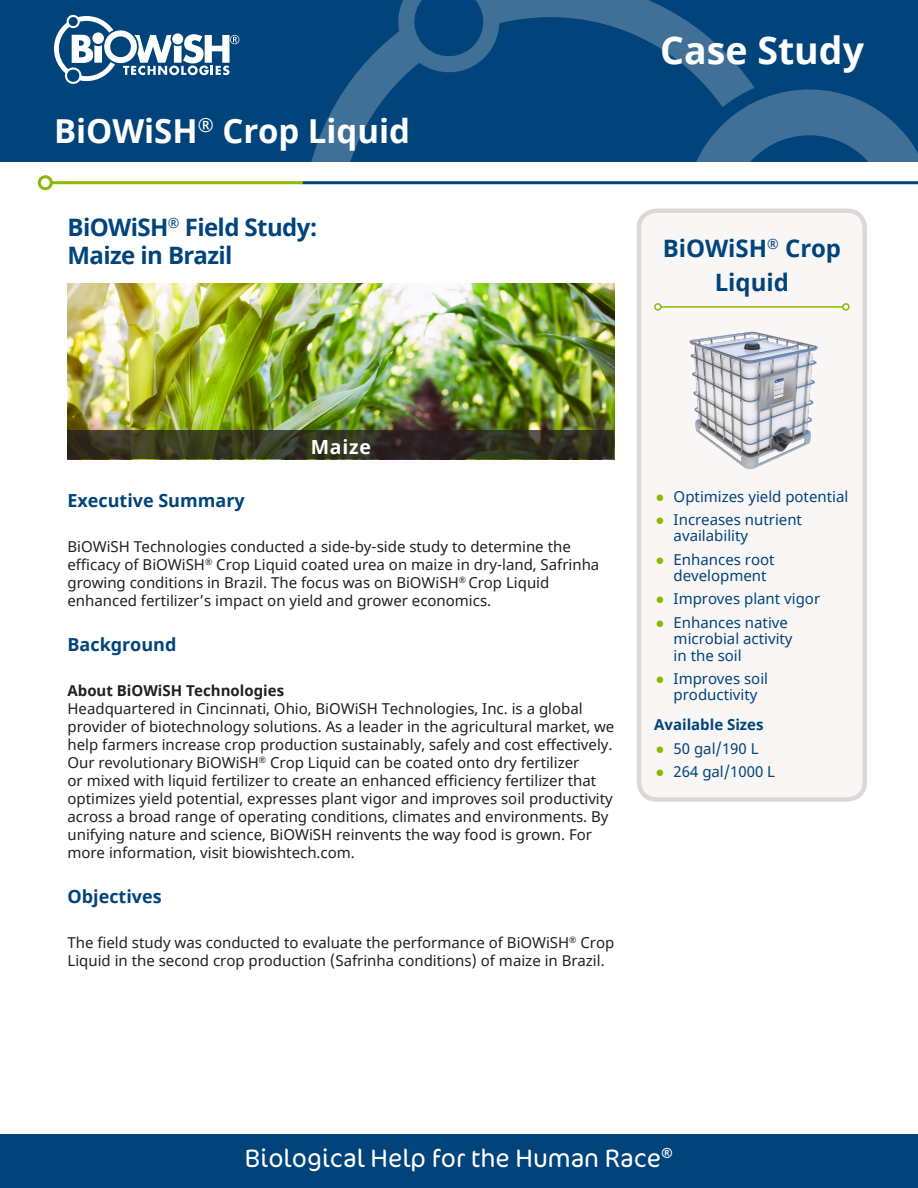
<style>
.page{position:relative;width:918px;height:1188px;background:#fff}
.page>*{position:absolute;margin:0;border:0;box-sizing:border-box;transform-origin:0 0}
.Document_Headers_-_W{font:700 37.5px "Noto Sans";color:#fff}
.Document_Headers_-_W-2{font:700 33px "Noto Sans";color:#fff}
.t1{font:300 25.5px "Cocon Pro";color:#fff}
.Document_Title_-_Blu{font:700 24px "Noto Sans";letter-spacing:-.025em;color:#00447b}
.Document_Title_-_Blu-2{font:700 24px/34.5px "Noto Sans";color:#00447b;text-align:center}
.t2{font:700 19.5px "Noto Sans";letter-spacing:.04em;color:#fff}
.t3{font:700 18px "Noto Sans";color:#00447b}
.t4{font:15px/18px "Noto Sans";color:#231f20}
.t5{font:15px/16.5px "Noto Sans";color:#00447b}
.t6{font:700 15px "Noto Sans";color:#00447b}
.s1{font-weight:700}
.s2{color:#8dba00}
</style>
<div class="page">
<div style="left:0;top:0;width:918px;height:162px;background:#00447b"></div>
<svg style="left:54px;top:15px;width:185px;height:69px"></svg>
<svg style="left:311px;top:0;width:433px;height:162px"></svg>
<svg style="left:669px;top:74px;width:249px;height:88px"></svg>
<div style="left:0;top:1134px;width:918px;height:54px;background:#00447b"></div>
<div style="left:639px;top:211px;width:226px;height:589px;background:#f9f6f6;border-radius:18px"></div>
<div style="left:637px;top:208px;width:230px;height:594px;border:4px solid #dcd8d7;border-radius:18px"></div>
<hr style="left:661px;top:306px;width:182px;height:2px;background:#8dba00">
<div style="left:654px;top:303px;width:8px;height:8px;border:2px solid #8dba00;border-radius:50%"></div>
<div style="left:842px;top:303px;width:8px;height:8px;border:2px solid #8dba00;border-radius:50%"></div>
<hr style="left:51px;top:181px;width:252px;height:3px;background:#8dba00">
<div style="left:38px;top:175px;width:15px;height:15px;border:3px solid #8dba00;border-radius:50%"></div>
<hr style="left:303px;top:181px;width:615px;height:3px;background:#00447b">
<img style="left:689px;top:331px;width:129px;height:139px">
<img style="left:68px;top:284px;width:546px;height:147px">
<svg style="left:68px;top:431px;width:546px;height:28px;background:#333220"></svg>
<p class="Document_Headers_-_W-2" style="left:54px;top:108px;width:358px">BiOWiSH<sup>®</sup> Crop Liquid</p>
<p class="Document_Title_-_Blu" style="left:68px;top:210px;width:252px">BiOWiSH<sup>®</sup> Field Study:</p>
<p class="Document_Title_-_Blu" style="left:68px;top:239px;width:167px">Maize in Brazil</p>
<p class="Document_Headers_-_W" style="left:660px;top:24px;width:205px">Case Study</p>
<p class="Document_Title_-_Blu-2" style="left:663px;top:232px;width:180px">BiOWiSH<sup>®</sup> Crop<br>Liquid</p>
<p class="t2" style="left:311px;top:433px;width:62px">Maize</p>
<p class="t3" style="left:68px;top:488px;width:179px">Executive Summary</p>
<p class="t4" style="left:68px;top:538px;width:533px">BiOWiSH Technologies conducted a side-by-side study to determine the efficacy of BiOWiSH<sup>®</sup> Crop Liquid coated urea on maize in dry-land, Safrinha growing conditions in Brazil. The focus was on BiOWiSH<sup>®</sup> Crop Liquid enhanced fertilizer’s impact on yield and grower economics.</p>
<p class="t3" style="left:68px;top:632px;width:110px">Background</p>
<p class="t4" style="left:68px;top:682px;width:548px"><span class="s1">About BiOWiSH Technologies<br></span>Headquartered in Cincinnati, Ohio, BiOWiSH Technologies, Inc. is a global provider of biotechnology solutions. As a leader in the agricultural market, we help farmers increase crop production sustainably, safely and cost effectively.<br>Our revolutionary BiOWiSH<sup>®</sup> Crop Liquid can be coated onto dry fertilizer<br>or mixed with liquid fertilizer to create an enhanced efficiency fertilizer that optimizes yield potential, expresses plant vigor and improves soil productivity across a broad range of operating conditions, climates and environments. By unifying nature and science, BiOWiSH reinvents the way food is grown. For more information, visit biowishtech.com.</p>
<p class="t3" style="left:68px;top:884px;width:96px">Objectives</p>
<p class="t4" style="left:68px;top:934px;width:548px">The field study was conducted to evaluate the performance of BiOWiSH<sup>®</sup> Crop<br>Liquid in the second crop production (Safrinha conditions) of maize in Brazil.</p>
<p class="t5" style="left:656px;top:488px;width:194px"><span class="s2">●</span> Optimizes yield potential</p>
<p class="t5" style="left:674px;top:512px;width:130px;text-indent:-18px"><span class="s2">●</span> Increases nutrient availability</p>
<p class="t5" style="left:674px;top:551px;width:102px;text-indent:-18px"><span class="s2">●</span> Enhances root development</p>
<p class="t5" style="left:656px;top:591px;width:166px"><span class="s2">●</span> Improves plant vigor</p>
<p class="t5" style="left:674px;top:614px;width:120px;text-indent:-18px"><span class="s2">●</span> Enhances native microbial activity in the soil</p>
<p class="t5" style="left:656px;top:671px;width:114px;text-align:center"><span class="s2">●</span> Improves soil productivity</p>
<p class="t6" style="left:654px;top:714px;width:111px">Available Sizes</p>
<p class="t5" style="left:656px;top:740px;width:104px"><span class="s2">●</span> 50 gal/190 L</p>
<p class="t5" style="left:656px;top:764px;width:121px"><span class="s2">●</span> 264 gal/1000 L</p>
<p class="t1" style="left:245px;top:1142px;width:430px">Biological Help for the Human Race<sup>®</sup></p>
</div>
